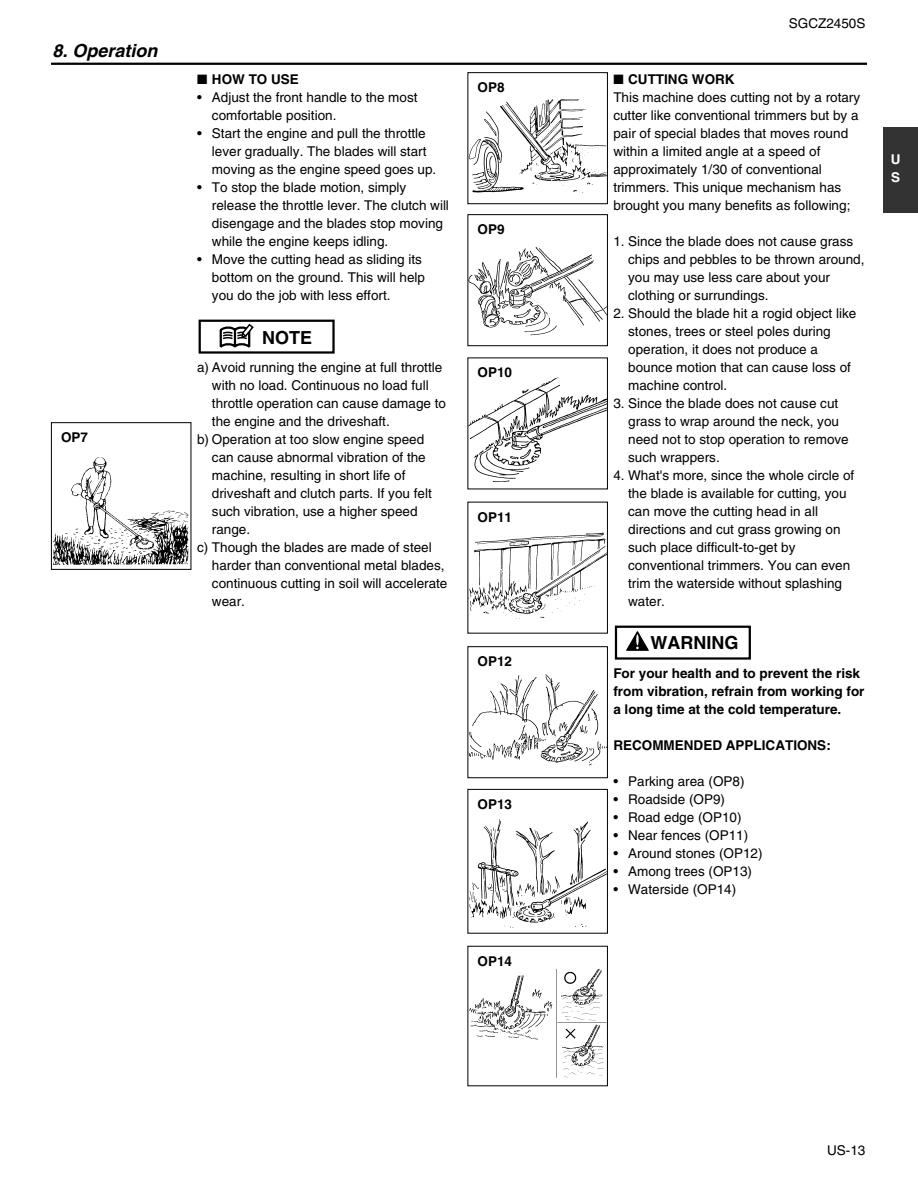
<style>
.page{position:relative;width:918px;height:1188px;background:#fff}
.page>*{position:absolute;margin:0;border:0;box-sizing:border-box;transform-origin:0 0}
.t1{font:italic 700 18px "Helvetica";color:#000}
.t2{font:700 18px "Helvetica";color:#000}
.t3{font:13.5px/18px "Helvetica";color:#000}
.t4{font:700 13.5px/18px "Helvetica";color:#000}
.t5{font:700 13.5px/18px "Helvetica";color:#fff}
.s1{font-weight:700}
</style>
<div class="page">
<div style="left:884px;top:128px;width:34px;height:85px;background:#333"></div>
<hr style="left:51px;top:63px;width:816px;height:2px;background:#000">
<img style="left:53px;top:457px;width:136px;height:108px">
<div style="left:51px;top:422px;width:140px;height:148px;border:1px solid #000"></div>
<img style="left:470px;top:99px;width:136px;height:94px">
<div style="left:468px;top:72px;width:140px;height:132px;border:1px solid #000"></div>
<img style="left:470px;top:247px;width:136px;height:88px">
<div style="left:468px;top:214px;width:140px;height:132px;border:1px solid #000"></div>
<img style="left:470px;top:377px;width:136px;height:105px">
<img style="left:470px;top:532px;width:136px;height:87px">
<img style="left:470px;top:675px;width:135px;height:90px">
<div style="left:468px;top:646px;width:140px;height:132px;border:1px solid #000"></div>
<img style="left:470px;top:819px;width:136px;height:109px">
<div style="left:468px;top:789px;width:140px;height:145px;border:1px solid #000"></div>
<img style="left:470px;top:968px;width:136px;height:110px">
<svg style="left:219px;top:323px;width:35px;height:25px"></svg>
<div style="left:199px;top:320px;width:136px;height:34px;border:2px solid #000"></div>
<svg style="left:626px;top:631px;width:23px;height:20px"></svg>
<div style="left:615px;top:626px;width:136px;height:34px;border:2px solid #000"></div>
<h1 class="t1" style="left:53px;top:44px;width:106px">8. Operation</h1>
<p class="t4" style="left:61px;top:430px;width:29px">OP7</p>
<p class="t4" style="left:197px;top:71px;width:103px">■ HOW TO USE</p>
<p class="t3" style="left:212px;top:89px;width:207px;text-indent:-15px">• Adjust the front handle to the most comfortable position.</p>
<p class="t3" style="left:212px;top:125px;width:226px;text-indent:-15px">• Start the engine and pull the throttle lever gradually. The blades will start moving as the engine speed goes up.</p>
<p class="t3" style="left:212px;top:179px;width:239px;text-indent:-15px">• To stop the blade motion, simply release the throttle lever. The clutch will disengage and the blades stop moving while the engine keeps idling.</p>
<p class="t3" style="left:212px;top:251px;width:215px;text-indent:-15px">• Move the cutting head as sliding its bottom on the ground. This will help you do the job with less effort.</p>
<h1 class="t2" style="left:262px;top:331px;width:52px">NOTE</h1>
<p class="t3" style="left:197px;top:359px;width:247px">a) Avoid running the engine at full throttle</p>
<p class="t3" style="left:212px;top:377px;width:218px">with no load. Continuous no load full</p>
<p class="t3" style="left:212px;top:395px;width:236px">throttle operation can cause damage to</p>
<p class="t3" style="left:212px;top:413px;width:179px">the engine and the driveshaft.</p>
<p class="t3" style="left:197px;top:431px;width:229px">b) Operation at too slow engine speed</p>
<p class="t3" style="left:212px;top:449px;width:215px">can cause abnormal vibration of the</p>
<p class="t3" style="left:212px;top:467px;width:195px">machine, resulting in short life of</p>
<p class="t3" style="left:212px;top:485px;width:221px">driveshaft and clutch parts. If you felt</p>
<p class="t3" style="left:212px;top:503px;width:207px">such vibration, use a higher speed</p>
<p class="t3" style="left:212px;top:521px;width:40px">range.</p>
<p class="t3" style="left:197px;top:539px;width:236px">c) Though the blades are made of steel</p>
<p class="t3" style="left:212px;top:557px;width:234px">harder than conventional metal blades,</p>
<p class="t3" style="left:212px;top:575px;width:237px">continuous cutting in soil will accelerate</p>
<p class="t3" style="left:212px;top:593px;width:34px">wear.</p>
<p class="t4" style="left:478px;top:80px;width:29px">OP8</p>
<p class="t4" style="left:478px;top:222px;width:29px">OP9</p>
<p class="t4" style="left:478px;top:365px;width:36px">OP10</p>
<p class="t4" style="left:478px;top:509px;width:36px">OP11</p>
<p class="t4" style="left:478px;top:654px;width:36px">OP12</p>
<p class="t4" style="left:478px;top:796px;width:36px">OP13</p>
<p class="t4" style="left:478px;top:953px;width:36px">OP14</p>
<p class="t3" style="left:789px;top:16px;width:78px">SGCZ2450S</p>
<p class="t3" style="left:613px;top:71px;width:248px">■ <span class="s1">CUTTING WORK<br></span>This machine does cutting not by a rotary cutter like conventional trimmers but by a pair of special blades that moves round within a limited angle at a speed of approximately 1/30 of conventional trimmers. This unique mechanism has brought you many benefits as following;</p>
<p class="t3" style="left:628px;top:233px;width:238px;text-indent:-15px">1. Since the blade does not cause grass chips and pebbles to be thrown around, you may use less care about your clothing or surrundings.</p>
<p class="t3" style="left:628px;top:305px;width:230px;text-indent:-15px">2. Should the blade hit a rogid object like stones, trees or steel poles during operation, it does not produce a bounce motion that can cause loss of machine control.</p>
<p class="t3" style="left:628px;top:395px;width:222px;text-indent:-15px">3. Since the blade does not cause cut grass to wrap around the neck, you need not to stop operation to remove such wrappers.</p>
<p class="t3" style="left:628px;top:467px;width:228px;text-indent:-15px">4. What's more, since the whole circle of the blade is available for cutting, you can move the cutting head in all directions and cut grass growing on such place difficult-to-get by conventional trimmers. You can even trim the waterside without splashing water.</p>
<h1 class="t2" style="left:650px;top:636px;width:89px">WARNING</h1>
<p class="t4" style="left:613px;top:665px;width:253px">For your health and to prevent the risk from vibration, refrain from working for a long time at the cold temperature.</p>
<p class="t4" style="left:613px;top:737px;width:219px">RECOMMENDED APPLICATIONS:</p>
<p class="t3" style="left:613px;top:773px;width:133px">• Parking area (OP8)</p>
<p class="t3" style="left:613px;top:791px;width:113px">• Roadside (OP9)</p>
<p class="t3" style="left:613px;top:809px;width:130px">• Road edge (OP10)</p>
<p class="t3" style="left:613px;top:827px;width:136px">• Near fences (OP11)</p>
<p class="t3" style="left:613px;top:845px;width:151px">• Around stones (OP12)</p>
<p class="t3" style="left:613px;top:863px;width:140px">• Among trees (OP13)</p>
<p class="t3" style="left:613px;top:881px;width:124px">• Waterside (OP14)</p>
<p class="t5" style="left:891px;top:152px;width:11px">U<br>S</p>
<p class="t3" style="left:827px;top:1143px;width:40px">US-13</p>
</div>
